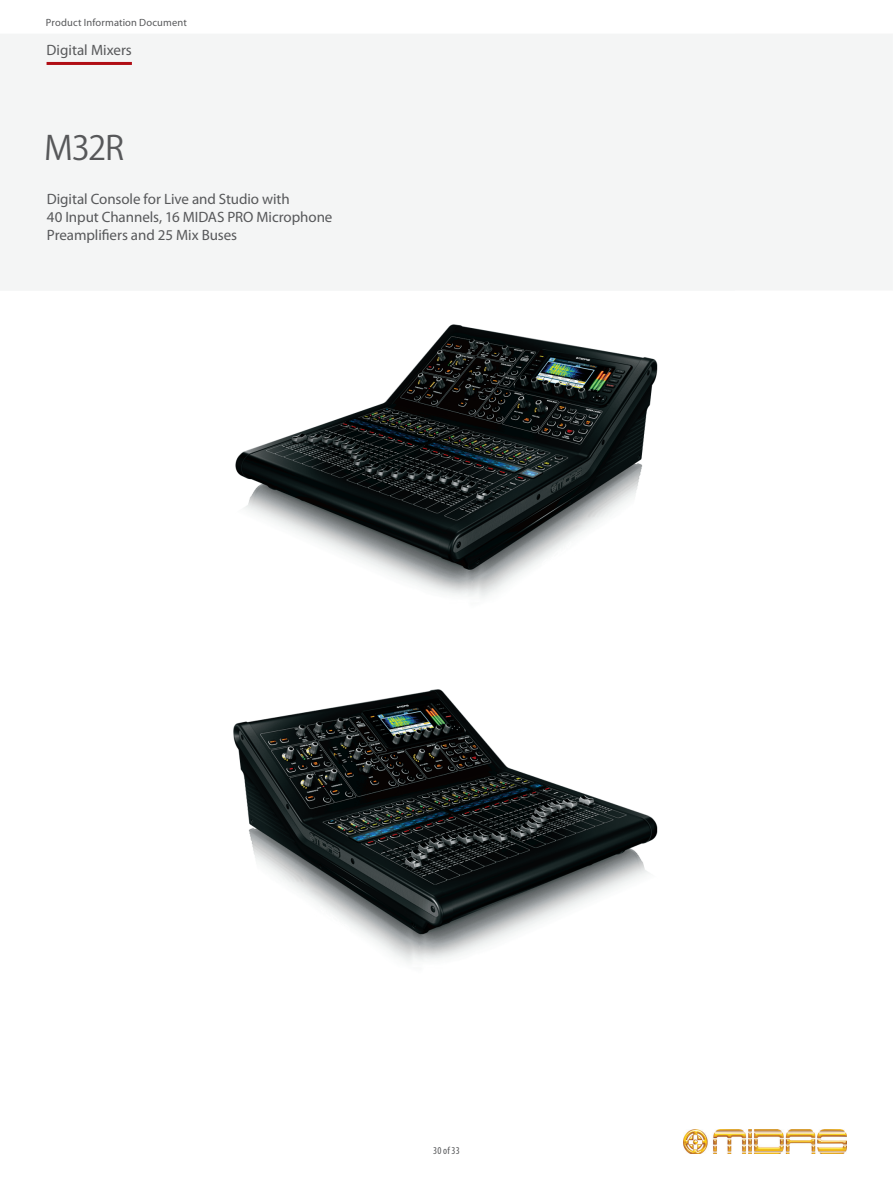
<style>
.page{position:relative;width:893px;height:1188px;background:#fff}
.page>*{position:absolute;margin:0;border:0;box-sizing:border-box;transform-origin:0 0}
.t1{font:33px "Koz Go Pro Regular 90 pv RKSJ H";color:#57585a}
.t2{font:15px/18px "Myriad Pro";letter-spacing:-.005em;color:#57585a}
.t3{font:10.5px "Myriad Pro";letter-spacing:.015em;color:#57585a}
.t4{font:condensed 10.5px "Myriad Pro";color:#57585a}
</style>
<div class="page">
<img style="left:0;top:34px;width:892px;height:1117px">
<img style="left:683px;top:1130px;width:163px;height:24px">
<hr style="left:47px;top:62px;width:85px;height:3px;background:#b00d15">
<img style="left:234px;top:684px;width:424px;height:318px">
<img style="left:235px;top:323px;width:423px;height:313px">
<p class="t3" style="left:46px;top:18px;width:142px">Product Information Document</p>
<p class="t2" style="left:47px;top:42px;width:87px">Digital Mixers</p>
<h1 class="t1" style="left:44px;top:135px;width:82px">M32R</h1>
<p class="t2" style="left:47px;top:191px;width:287px">Digital Console for Live and Studio with<br>40 Input Channels, 16 MIDAS PRO Microphone<br>Preamplifiers and 25 Mix Buses</p>
<p class="t4" style="left:433px;top:1147px;width:28px">30 of 33</p>
</div>
